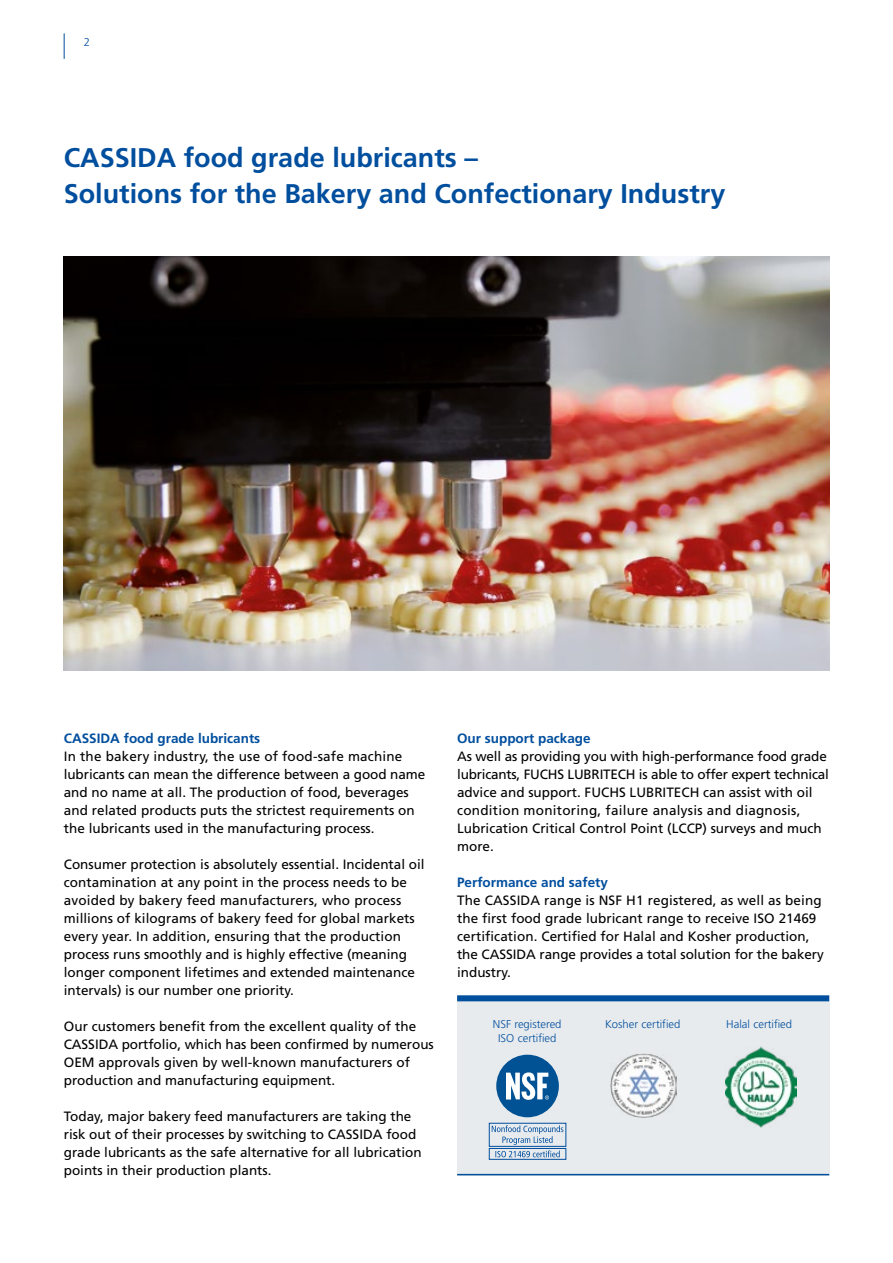
<style>
.page{position:relative;width:893px;height:1263px;background:#fff}
.page>*{position:absolute;margin:0;border:0;box-sizing:border-box;transform-origin:0 0}
.t1{font:700 27px/36px "Frutiger LT Std";color:#004e9e}
.t2{font:13.5px/18px "Frutiger LT Std";color:#000}
.t3{font:700 13.5px "Frutiger LT Std";color:#004e9e}
.t4{font:300 11.25px/13.5px "Frutiger LT Std";color:#004e9e;text-align:center}
</style>
<div class="page">
<div style="left:457px;top:995px;width:372px;height:180px;background:#e8ebed"></div>
<img style="left:64px;top:257px;width:765px;height:414px">
<hr style="left:457px;top:1174px;width:372px;height:1px;background:#004e9e">
<div style="left:457px;top:995px;width:372px;height:6px;background:#004e9e"></div>
<svg style="left:64px;top:33px;width:1px;height:26px"></svg>
<div style="left:496px;top:1055px;width:63px;height:62px;background:#005295;border-radius:50%"></div>
<svg style="left:506px;top:1072px;width:43px;height:28px"></svg>
<div style="left:489px;top:1123px;width:77px;height:24px;border:1px solid #004e9e"></div>
<svg style="left:492px;top:1125px;width:71px;height:32px"></svg>
<img style="left:726px;top:1047px;width:70px;height:80px">
<img style="left:610px;top:1053px;width:66px;height:65px">
<p class="t4" style="left:84px;top:35px;width:8px">2</p>
<h1 class="t1" style="left:64px;top:140px;width:663px">CASSIDA food grade lubricants –<br>Solutions for the Bakery and Confectionary Industry</h1>
<p class="t3" style="left:64px;top:730px;width:198px">CASSIDA food grade lubricants</p>
<p class="t2" style="left:64px;top:747px;width:363px">In the bakery industry, the use of food-safe machine lubricants can mean the difference between a good name and no name at all. The production of food, beverages and related products puts the strictest requirements on the lubricants used in the manufacturing process.</p>
<p class="t2" style="left:64px;top:855px;width:362px">Consumer protection is absolutely essential. Incidental oil contamination at any point in the process needs to be avoided by bakery feed manufacturers, who process millions of kilograms of bakery feed for global markets every year. In addition, ensuring that the production process runs smoothly and is highly effective (meaning longer component lifetimes and extended maintenance intervals) is our number one priority.</p>
<p class="t2" style="left:64px;top:1017px;width:371px">Our customers benefit from the excellent quality of the CASSIDA portfolio, which has been confirmed by numerous OEM approvals given by well-known manufacturers of production and manufacturing equipment.</p>
<p class="t2" style="left:64px;top:1107px;width:359px">Today, major bakery feed manufacturers are taking the risk out of their processes by switching to CASSIDA food grade lubricants as the safe alternative for all lubrication points in their production plants.</p>
<p class="t3" style="left:457px;top:730px;width:135px">Our support package</p>
<p class="t2" style="left:457px;top:747px;width:373px">As well as providing you with high-performance food grade lubricants, FUCHS LUBRITECH is able to offer expert technical advice and support. FUCHS LUBRITECH can assist with oil condition monitoring, failure analysis and diagnosis, Lubrication Critical Control Point (LCCP) surveys and much more.</p>
<p class="t3" style="left:457px;top:874px;width:152px">Performance and safety</p>
<p class="t2" style="left:457px;top:891px;width:368px">The CASSIDA range is NSF H1 registered, as well as being the first food grade lubricant range to receive ISO 21469 certification. Certified for Halal and Kosher production, the CASSIDA range provides a total solution for the bakery industry.</p>
<p class="t4" style="left:493px;top:1017px;width:70px">NSF registered<br>ISO certified</p>
<p class="t4" style="left:605px;top:1017px;width:77px">Kosher certified</p>
<p class="t4" style="left:726px;top:1017px;width:67px">Halal certified</p>
</div>
